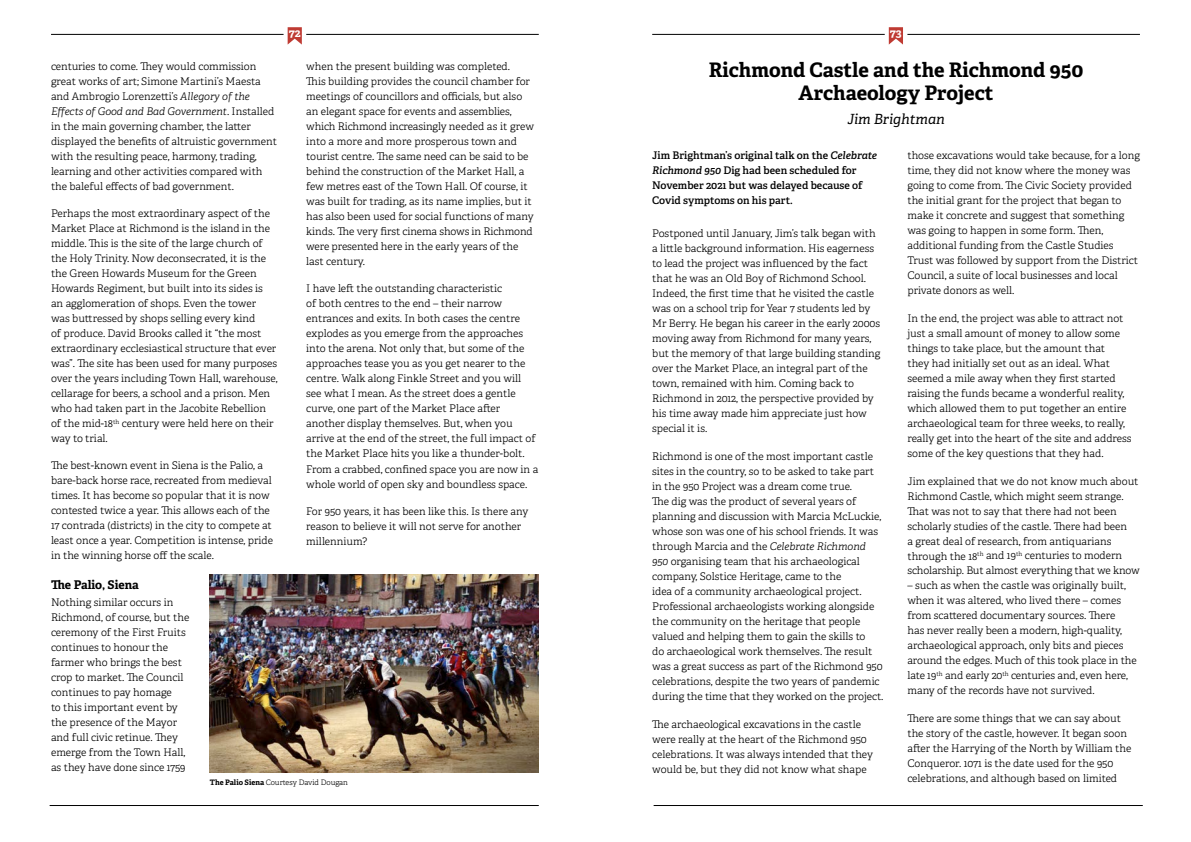
<style>
.page{position:relative;width:1191px;height:842px;background:#fff}
.page>*{position:absolute;margin:0;border:0;box-sizing:border-box;transform-origin:0 0}
.Page_heading{font:700 20px/23px "Adelle";color:#000;text-align:center}
.author{font:italic 14px "Adelle";color:#000}
.Normal_wrd_12{font:700 12px "Adelle";color:#000}
.t1{font:700 11.3px "Adelle";color:#fff}
.Script{font:300 10.5px/15px "Adelle";color:#000}
.Normal_wrd_12-2{font:300 10.5px/15px "Adelle";color:#000}
.Script-2{font:600 10.5px/15px "Adelle";color:#000}
.t2{font:300 7.5px "Adelle";color:#000}
.s1{font-style:italic}
.s2{font-weight:700}
</style>
<div class="page">
<hr style="left:51px;top:34px;width:232px;height:1px;background:#000">
<hr style="left:50px;top:805px;width:489px;height:1px;background:#000">
<hr style="left:653px;top:805px;width:489px;height:1px;background:#000">
<svg style="left:288px;top:27px;width:14px;height:18px"></svg>
<hr style="left:306px;top:34px;width:233px;height:1px;background:#000">
<hr style="left:652px;top:34px;width:232px;height:1px;background:#000">
<svg style="left:888px;top:27px;width:15px;height:18px"></svg>
<hr style="left:907px;top:34px;width:233px;height:1px;background:#000">
<img style="left:210px;top:574px;width:329px;height:199px">
<p class="t1" style="left:289px;top:25px;width:13px">72</p>
<p class="t1" style="left:890px;top:25px;width:13px">73</p>
<p class="Normal_wrd_12-2" style="left:51px;top:59px;width:227px">centuries to come. They would commission great works of art; Simone Martini’s Maesta and Ambrogio Lorenzetti’s <span class="s1">Allegory of the Effects of Good and Bad Government</span>. Installed in the main governing chamber, the latter displayed the benefits of altruistic government with the resulting peace, harmony, trading, learning and other activities compared with the baleful effects of bad government.</p>
<p class="Normal_wrd_12-2" style="left:51px;top:206px;width:228px">Perhaps the most extraordinary aspect of the Market Place at Richmond is the island in the middle. This is the site of the large church of the Holy Trinity. Now deconsecrated, it is the the Green Howards Museum for the Green Howards Regiment, but built into its sides is an agglomeration of shops. Even the tower<br>was buttressed by shops selling every kind<br>of produce. David Brooks called it “the most extraordinary ecclesiastical structure that ever was”. The site has been used for many purposes over the years including Town Hall, warehouse, cellarage for beers, a school and a prison. Men who had taken part in the Jacobite Rebellion of the mid-18<sup>th</sup> century were held here on their way to trial.</p>
<p class="Normal_wrd_12-2" style="left:51px;top:458px;width:223px">The best-known event in Siena is the Palio, a bare-back horse race, recreated from medieval times. It has become so popular that it is now contested twice a year. This allows each of the 17 contrada (districts) in the city to compete at least once a year. Competition is intense, pride in the winning horse off the scale.</p>
<p class="Normal_wrd_12" style="left:51px;top:577px;width:89px">The Palio, Siena</p>
<p class="Normal_wrd_12-2" style="left:51px;top:595px;width:140px">Nothing similar occurs in<br>Richmond, of course, but the ceremony of the First Fruits continues to honour the farmer who brings the best crop to market. The Council continues to pay homage<br>to this important event by the presence of the Mayor and full civic retinue. They emerge from the Town Hall, as they have done since 1759</p>
<p class="Normal_wrd_12-2" style="left:306px;top:59px;width:229px">when the present building was completed.<br>This building provides the council chamber for meetings of councillors and officials, but also an elegant space for events and assemblies, which Richmond increasingly needed as it grew into a more and more prosperous town and tourist centre. The same need can be said to be behind the construction of the Market Hall, a few metres east of the Town Hall. Of course, it was built for trading, as its name implies, but it has also been used for social functions of many kinds. The very first cinema shows in Richmond were presented here in the early years of the last century.</p>
<p class="Normal_wrd_12-2" style="left:306px;top:281px;width:233px">I have left the outstanding characteristic<br>of both centres to the end – their narrow entrances and exits. In both cases the centre explodes as you emerge from the approaches into the arena. Not only that, but some of the approaches tease you as you get nearer to the centre. Walk along Finkle Street and you will see what I mean. As the street does a gentle curve, one part of the Market Place after another display themselves. But, when you arrive at the end of the street, the full impact of the Market Place hits you like a thunder-bolt.<br>From a crabbed, confined space you are now in a whole world of open sky and boundless space.</p>
<p class="Normal_wrd_12-2" style="left:306px;top:503px;width:224px">For 950 years, it has been like this. Is there any reason to believe it will not serve for another millennium?</p>
<p class="t2" style="left:210px;top:778px;width:140px"><span class="s2">The Palio Siena</span> Courtesy David Dougan</p>
<p class="Page_heading" style="left:708px;top:59px;width:376px">Richmond Castle and the Richmond 950<br>Archaeology Project</p>
<p class="author" style="left:847px;top:110px;width:99px">Jim Brightman</p>
<p class="Script-2" style="left:652px;top:148px;width:226px">Jim Brightman’s original talk on the <span class="s1">Celebrate Richmond 950</span> Dig had been scheduled for November 2021 but was delayed because of Covid symptoms on his part.</p>
<p class="Script" style="left:652px;top:226px;width:230px">Postponed until January, Jim’s talk began with a little background information. His eagerness to lead the project was influenced by the fact that he was an Old Boy of Richmond School.<br>Indeed, the first time that he visited the castle was on a school trip for Year 7 students led by Mr Berry. He began his career in the early 2000s moving away from Richmond for many years, but the memory of that large building standing over the Market Place, an integral part of the town, remained with him. Coming back to Richmond in 2012, the perspective provided by his time away made him appreciate just how special it is.</p>
<p class="Script" style="left:652px;top:449px;width:233px">Richmond is one of the most important castle sites in the country, so to be asked to take part in the 950 Project was a dream come true.<br>The dig was the product of several years of planning and discussion with Marcia McLuckie, whose son was one of his school friends. It was through Marcia and the <span class="s1">Celebrate Richmond 950</span> organising team that his archaeological company, Solstice Heritage, came to the<br>idea of a community archaeological project.<br>Professional archaeologists working alongside the community on the heritage that people valued and helping them to gain the skills to<br>do archaeological work themselves. The result was a great success as part of the Richmond 950 celebrations, despite the two years of pandemic during the time that they worked on the project.</p>
<p class="Script" style="left:652px;top:716px;width:222px">The archaeological excavations in the castle were really at the heart of the Richmond 950 celebrations. It was always intended that they would be, but they did not know what shape</p>
<p class="Script" style="left:907px;top:148px;width:234px">those excavations would take because, for a long time, they did not know where the money was going to come from. The Civic Society provided the initial grant for the project that began to make it concrete and suggest that something was going to happen in some form. Then, additional funding from the Castle Studies Trust was followed by support from the District Council, a suite of local businesses and local private donors as well.</p>
<p class="Script" style="left:907px;top:311px;width:226px">In the end, the project was able to attract not just a small amount of money to allow some things to take place, but the amount that<br>they had initially set out as an ideal. What seemed a mile away when they first started raising the funds became a wonderful reality, which allowed them to put together an entire archaeological team for three weeks, to really, really get into the heart of the site and address some of the key questions that they had.</p>
<p class="Script" style="left:907px;top:474px;width:234px">Jim explained that we do not know much about Richmond Castle, which might seem strange.<br>That was not to say that there had not been scholarly studies of the castle. There had been<br>a great deal of research, from antiquarians through the 18<sup>th</sup> and 19<sup>th</sup> centuries to modern scholarship. But almost everything that we know</p>
<p class="Script" style="left:907px;top:578px;width:231px">– such as when the castle was originally built, when it was altered, who lived there – comes from scattered documentary sources. There<br>has never really been a modern, high-quality, archaeological approach, only bits and pieces around the edges. Much of this took place in the late 19<sup>th</sup> and early 20<sup>th</sup> centuries and, even here, many of the records have not survived.</p>
<p class="Script" style="left:907px;top:711px;width:225px">There are some things that we can say about the story of the castle, however. It began soon after the Harrying of the North by William the Conqueror. 1071 is the date used for the 950 celebrations, and although based on limited</p>
</div>
